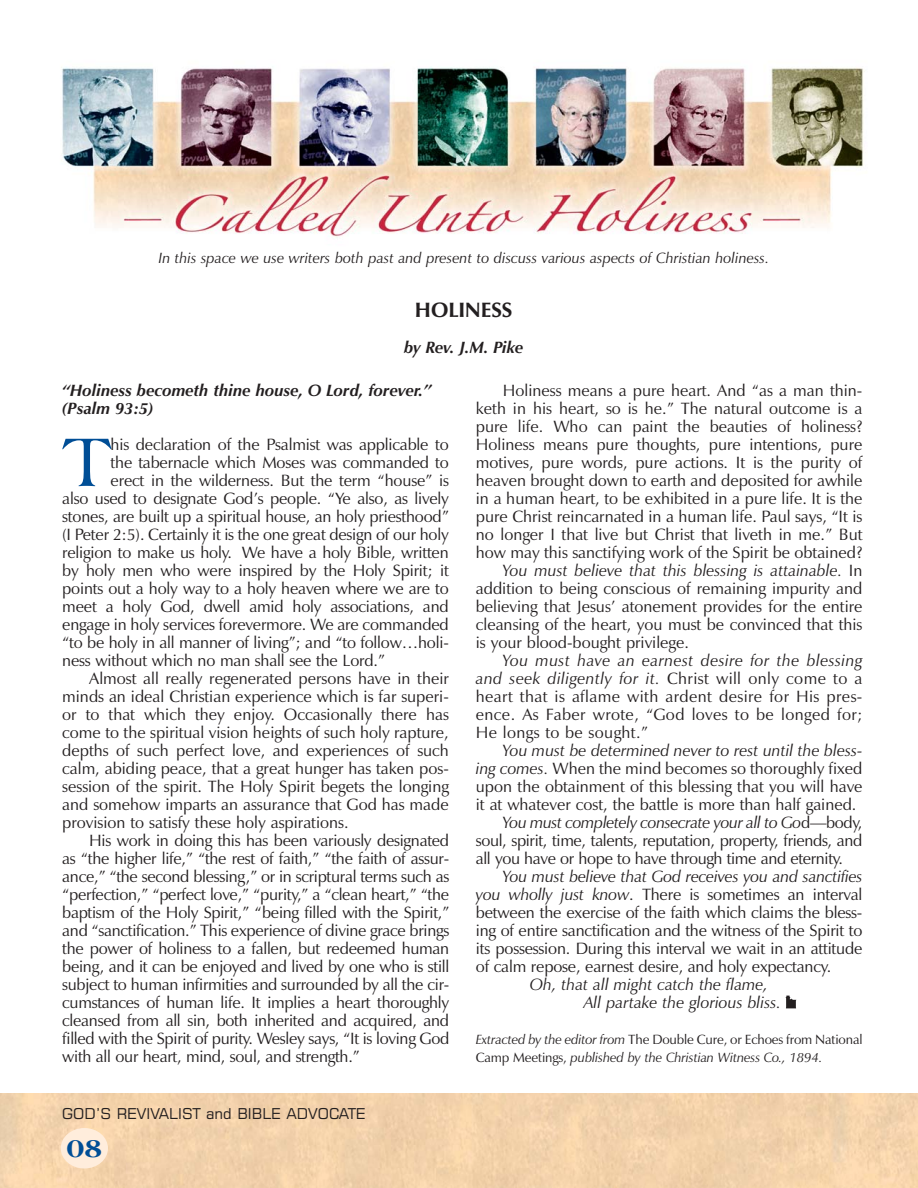
<style>
.page{position:relative;width:918px;height:1188px;background:#fff}
.page>*{position:absolute;margin:0;border:0;box-sizing:border-box;transform-origin:0 0}
.t1{font:72.9px "Americana BT Roman+UIUPHC";color:#004e96}
.t2{font:27px "Americana BT Extra Bold+SWCIZG";color:#004e96}
.t3{font:21px "Zapf Humanist 601 BT Bold+ODFQLE";color:#231f20}
.t4{font:16.5px/18px "Zapf Humanist 601 BT Roman+EICMZI";letter-spacing:-.01em;color:#231f20;text-align:justify}
.t5{font:16.5px/18px "Zapf Humanist 601 BT Italic+FXYFJH";color:#231f20}
.t6{font:16.5px/18px "Zapf Humanist 601 BT Italic+FXYFJH";letter-spacing:.02em;color:#231f20;text-align:right}
.t7{font:16.5px/18px "Zapf Humanist 601 BT Bold Italic+WRWSAJ";color:#231f20}
.t8{font:16.5px "Zapf Humanist 601 BT Italic+FXYFJH";letter-spacing:-.02em;color:#231f20}
.t9{font:15px "Zapf Humanist 601 BT Italic+FXYFJH";color:#231f20}
.t10{font:15px "Square 721 BT Roman+YQYKJH";color:#231f20}
.t11{font:13.5px "Zapf Humanist 601 BT Roman+EICMZI";letter-spacing:-.01em;color:#231f20}
.t12{font:13.5px "Zapf Humanist 601 BT Italic+FXYFJH";letter-spacing:-.01em;color:#231f20}
.s1{font-family:"Zapf Humanist 601 BT Roman+EICMZI"}
.s2{font-family:"Zapf Humanist 601 BT Italic+FXYFJH"}
</style>
<div class="page">
<div style="left:61px;top:1128px;width:47px;height:41px;background:#ffeddc;border-radius:50%"></div>
<img style="left:62px;top:67px;width:803px;height:171px">
<svg style="left:785px;top:996px;width:12px;height:12px"></svg>
<p class="t9" style="left:158px;top:251px;width:612px">In this space we use writers both past and present to discuss various aspects of Christian holiness.</p>
<p class="t3" style="left:415px;top:297px;width:99px">HOLINESS</p>
<p class="t7" style="left:404px;top:340px;width:121px">by Rev. J.M. Pike</p>
<p class="t7" style="left:62px;top:383px;width:371px">“Holiness becometh thine house, O Lord, forever.” (Psalm 93:5)</p>
<h1 class="t1" style="left:62px;top:419px;width:51px">T</h1>
<p class="t4" style="left:111px;top:437px;width:340px">his declaration of the Psalmist was applicable to</p>
<p class="t4" style="left:111px;top:455px;width:340px">the tabernacle which Moses was commanded to</p>
<p class="t4" style="left:111px;top:473px;width:340px">erect in the wilderness. But the term “house” is</p>
<p class="t4" style="left:62px;top:491px;width:388px">also used to designate God’s people. “Ye also, as lively</p>
<p class="t4" style="left:62px;top:509px;width:388px">stones, are built up a spiritual house, an holy priesthood”</p>
<p class="t4" style="left:62px;top:527px;width:388px">(I Peter 2:5). Certainly it is the one great design of our holy</p>
<p class="t4" style="left:62px;top:545px;width:388px">religion to make us holy. We have a holy Bible, written</p>
<p class="t4" style="left:62px;top:563px;width:388px">by holy men who were inspired by the Holy Spirit; it</p>
<p class="t4" style="left:62px;top:581px;width:388px">points out a holy way to a holy heaven where we are to</p>
<p class="t4" style="left:62px;top:599px;width:388px">meet a holy God, dwell amid holy associations, and</p>
<p class="t4" style="left:62px;top:617px;width:388px">engage in holy services forevermore. We are commanded</p>
<p class="t4" style="left:62px;top:635px;width:388px">“to be holy in all manner of living”; and “to follow…holi-</p>
<p class="t4" style="left:62px;top:653px;width:324px">ness without which no man shall see the Lord.”</p>
<p class="t4" style="left:89px;top:671px;width:361px">Almost all really regenerated persons have in their</p>
<p class="t4" style="left:62px;top:689px;width:388px">minds an ideal Christian experience which is far superi-</p>
<p class="t4" style="left:62px;top:707px;width:388px">or to that which they enjoy. Occasionally there has</p>
<p class="t4" style="left:62px;top:725px;width:388px">come to the spiritual vision heights of such holy rapture,</p>
<p class="t4" style="left:62px;top:743px;width:388px">depths of such perfect love, and experiences of such</p>
<p class="t4" style="left:62px;top:761px;width:388px">calm, abiding peace, that a great hunger has taken pos-</p>
<p class="t4" style="left:62px;top:779px;width:388px">session of the spirit. The Holy Spirit begets the longing</p>
<p class="t4" style="left:62px;top:797px;width:388px">and somehow imparts an assurance that God has made</p>
<p class="t4" style="left:62px;top:815px;width:288px">provision to satisfy these holy aspirations.</p>
<p class="t4" style="left:89px;top:833px;width:361px">His work in doing this has been variously designated</p>
<p class="t4" style="left:62px;top:851px;width:389px">as “the higher life,” “the rest of faith,” “the faith of assur-</p>
<p class="t4" style="left:62px;top:869px;width:389px">ance,” “the second blessing,” or in scriptural terms such as</p>
<p class="t4" style="left:62px;top:887px;width:388px">“perfection,” “perfect love,” “purity,” a “clean heart,” “the</p>
<p class="t4" style="left:62px;top:905px;width:389px">baptism of the Holy Spirit,” “being filled with the Spirit,”</p>
<p class="t4" style="left:62px;top:923px;width:389px">and “sanctification.” This experience of divine grace brings</p>
<p class="t4" style="left:62px;top:941px;width:389px">the power of holiness to a fallen, but redeemed human</p>
<p class="t4" style="left:62px;top:959px;width:389px">being, and it can be enjoyed and lived by one who is still</p>
<p class="t4" style="left:62px;top:977px;width:389px">subject to human infirmities and surrounded by all the cir-</p>
<p class="t4" style="left:62px;top:995px;width:389px">cumstances of human life. It implies a heart thoroughly</p>
<p class="t4" style="left:62px;top:1013px;width:388px">cleansed from all sin, both inherited and acquired, and</p>
<p class="t4" style="left:62px;top:1031px;width:389px">filled with the Spirit of purity. Wesley says, “It is loving God</p>
<p class="t4" style="left:62px;top:1049px;width:299px">with all our heart, mind, soul, and strength.”</p>
<p class="t10" style="left:62px;top:1105px;width:305px">GOD’S REVIVALIST and BIBLE ADVOCATE</p>
<h2 class="t2" style="left:66px;top:1132px;width:37px">08</h2>
<p class="t4" style="left:476px;top:383px;width:388px;text-indent:27px">Holiness means a pure heart. And “as a man thin&shy;keth in his heart, so is he.” The natural outcome is a pure life. Who can paint the beauties of holiness?<br>Holiness means pure thoughts, pure intentions, pure motives, pure words, pure actions. It is the purity of heaven brought down to earth and deposited for awhile in a human heart, to be exhibited in a pure life. It is the pure Christ reincarnated in a human life. Paul says, “It is no longer I that live but Christ that liveth in me.” But how may this sanctifying work of the Spirit be obtained?</p>
<p class="t5" style="left:503px;top:563px;width:361px">You must believe that this blessing is attainable. <span class="s1">In</span></p>
<p class="t4" style="left:476px;top:581px;width:388px">addition to being conscious of remaining impurity and believing that Jesus’ atonement provides for the entire cleansing of the heart, you must be convinced that this is your blood-bought privilege.</p>
<p class="t6" style="left:476px;top:653px;width:388px">You must have an earnest desire for the blessing and seek diligently for it. <span class="s1">Christ will only come to a</span></p>
<p class="t4" style="left:476px;top:689px;width:388px">heart that is aflame with ardent desire for His pres&shy;ence. As Faber wrote, “God loves to be longed for; He longs to be sought.”</p>
<p class="t5" style="left:503px;top:743px;width:361px">You must be determined never to rest until the bless-</p>
<p class="t4" style="left:476px;top:761px;width:388px"><span class="s2">ing comes.</span> When the mind becomes so thoroughly fixed upon the obtainment of this blessing that you will have it at whatever cost, the battle is more than half gained.</p>
<p class="t8" style="left:503px;top:816px;width:361px">You must completely consecrate your all to Go<span class="s1">d—body,</span></p>
<p class="t4" style="left:476px;top:833px;width:388px">soul, spirit, time, talents, reputation, property, friends, and all you have or hope to have through time and eternity.</p>
<p class="t5" style="left:503px;top:869px;width:361px">You must believe that God receives you and sanctifies</p>
<p class="t4" style="left:476px;top:887px;width:388px"><span class="s2">you wholly just know</span>. There is sometimes an interval between the exercise of the faith which claims the bless&shy;ing of entire sanctification and the witness of the Spirit to its possession. During this interval we wait in an attitude of calm repose, earnest desire, and holy expectancy.</p>
<p class="t5" style="left:584px;top:977px;width:199px;text-indent:-54px">Oh, that all might catch the flame,<br>All partake the glorious bliss.</p>
<p class="t11" style="left:476px;top:1034px;width:388px"><span class="s2">Extracted by the editor from</span> The Double Cure, or Echoes from National</p>
<p class="t12" style="left:476px;top:1052px;width:348px"><span class="s1">Camp Meetings,</span> published by the Christian Witness Co., 1894.</p>
</div>
